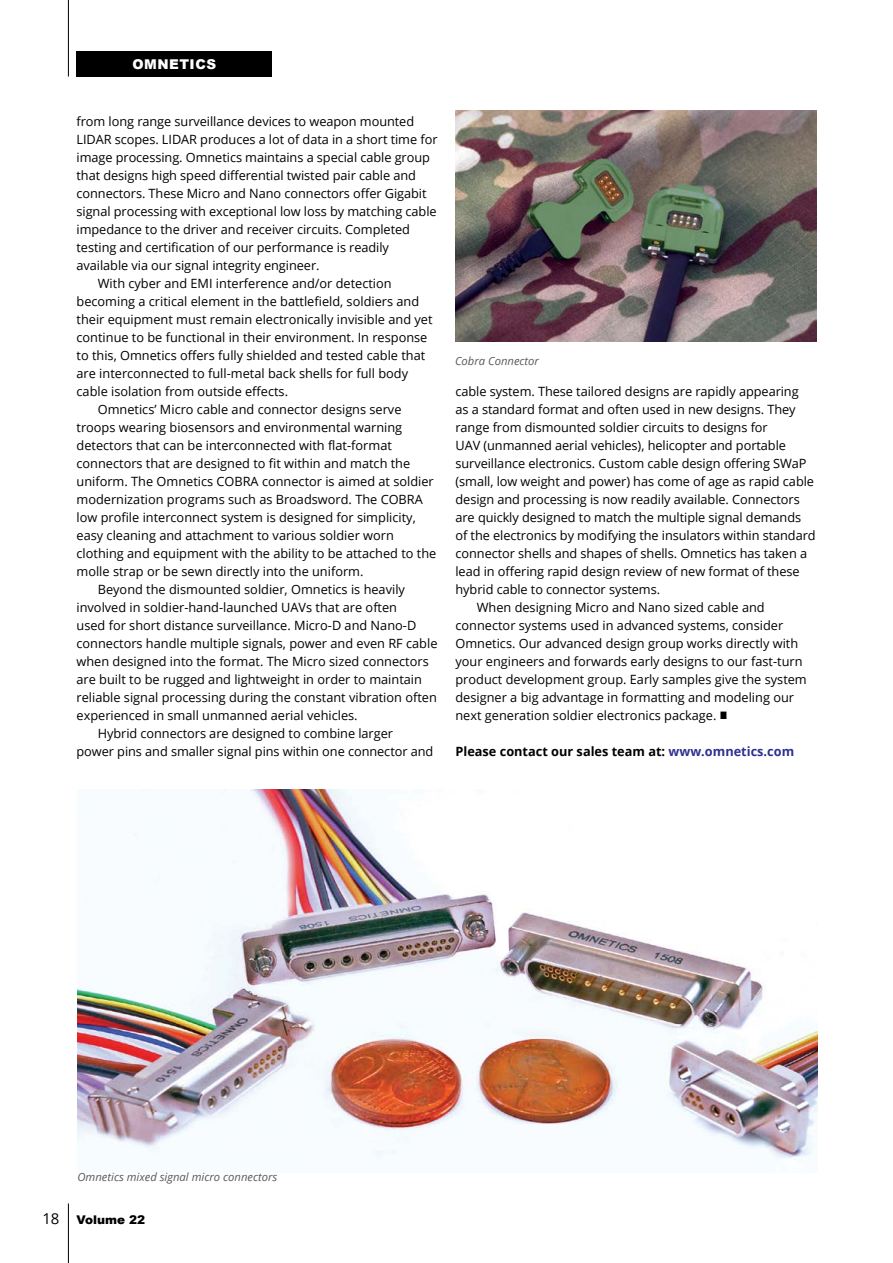
<style>
.page{position:relative;width:893px;height:1263px;background:#fff}
.page>*{position:absolute;margin:0;border:0;box-sizing:border-box;transform-origin:0 0}
.t1{font:900 13.5px "Arial";letter-spacing:.035em;color:#fff}
.t2{font:12.75px "Open Sans";color:#000}
.t3{font:700 12.75px "Open Sans";color:#000}
.t4{font:900 12px "Arial";color:#000}
.t5{font:italic 11.25px "Open Sans";color:#58595b}
.s1{color:#2e3092}
.s2{font-family:"Open Sans";font-weight:400;font-size:15px}
</style>
<div class="page">
<hr style="left:68px;top:0;width:1px;height:77px;background:#000">
<hr style="left:68px;top:1203px;width:1px;height:60px;background:#000">
<div style="left:77px;top:51px;width:195px;height:26px;background:#000"></div>
<img style="left:78px;top:790px;width:739px;height:371px">
<img style="left:455px;top:111px;width:361px;height:231px">
<p class="t1" style="left:133px;top:54px;width:85px">OMNETICS</p>
<p class="t2" style="left:77px;top:113px;width:339px">from long range surveillance devices to weapon mounted</p>
<p class="t2" style="left:77px;top:131px;width:362px">LIDAR scopes. LIDAR produces a lot of data in a short time for</p>
<p class="t2" style="left:77px;top:149px;width:355px">image processing. Omnetics maintains a special cable group</p>
<p class="t2" style="left:77px;top:167px;width:341px">that designs high speed differential twisted pair cable and</p>
<p class="t2" style="left:77px;top:185px;width:352px">connectors. These Micro and Nano connectors offer Gigabit</p>
<p class="t2" style="left:77px;top:203px;width:362px">signal processing with exceptional low loss by matching cable</p>
<p class="t2" style="left:77px;top:221px;width:335px">impedance to the driver and receiver circuits. Completed</p>
<p class="t2" style="left:77px;top:239px;width:314px">testing and certification of our performance is readily</p>
<p class="t2" style="left:77px;top:257px;width:244px">available via our signal integrity engineer.</p>
<p class="t2" style="left:98px;top:275px;width:295px">With cyber and EMI interference and/or detection</p>
<p class="t2" style="left:77px;top:293px;width:344px">becoming a critical element in the battlefield, soldiers and</p>
<p class="t2" style="left:77px;top:311px;width:357px">their equipment must remain electronically invisible and yet</p>
<p class="t2" style="left:77px;top:329px;width:352px">continue to be functional in their environment. In response</p>
<p class="t2" style="left:77px;top:347px;width:350px">to this, Omnetics offers fully shielded and tested cable that</p>
<p class="t2" style="left:77px;top:365px;width:333px">are interconnected to full-metal back shells for full body</p>
<p class="t2" style="left:77px;top:383px;width:213px">cable isolation from outside effects.</p>
<p class="t2" style="left:98px;top:401px;width:305px">Omnetics’ Micro cable and connector designs serve</p>
<p class="t2" style="left:77px;top:419px;width:327px">troops wearing biosensors and environmental warning</p>
<p class="t2" style="left:77px;top:437px;width:317px">detectors that can be interconnected with flat-format</p>
<p class="t2" style="left:77px;top:455px;width:335px">connectors that are designed to fit within and match the</p>
<p class="t2" style="left:77px;top:473px;width:359px">uniform. The Omnetics COBRA connector is aimed at soldier</p>
<p class="t2" style="left:77px;top:491px;width:348px">modernization programs such as Broadsword. The COBRA</p>
<p class="t2" style="left:77px;top:509px;width:341px">low profile interconnect system is designed for simplicity,</p>
<p class="t2" style="left:77px;top:527px;width:319px">easy cleaning and attachment to various soldier worn</p>
<p class="t2" style="left:77px;top:545px;width:361px">clothing and equipment with the ability to be attached to the</p>
<p class="t2" style="left:77px;top:563px;width:288px">molle strap or be sewn directly into the uniform.</p>
<p class="t2" style="left:98px;top:581px;width:309px">Beyond the dismounted soldier, Omnetics is heavily</p>
<p class="t2" style="left:77px;top:599px;width:322px">involved in soldier-hand-launched UAVs that are often</p>
<p class="t2" style="left:77px;top:617px;width:341px">used for short distance surveillance. Micro-D and Nano-D</p>
<p class="t2" style="left:77px;top:635px;width:362px">connectors handle multiple signals, power and even RF cable</p>
<p class="t2" style="left:77px;top:653px;width:354px">when designed into the format. The Micro sized connectors</p>
<p class="t2" style="left:77px;top:671px;width:347px">are built to be rugged and lightweight in order to maintain</p>
<p class="t2" style="left:77px;top:689px;width:362px">reliable signal processing during the constant vibration often</p>
<p class="t2" style="left:77px;top:707px;width:283px">experienced in small unmanned aerial vehicles.</p>
<p class="t2" style="left:98px;top:725px;width:297px">Hybrid connectors are designed to combine larger</p>
<p class="t2" style="left:77px;top:743px;width:358px">power pins and smaller signal pins within one connector and</p>
<p class="t5" style="left:455px;top:353px;width:86px">Cobra Connector</p>
<p class="t2" style="left:455px;top:383px;width:345px">cable system. These tailored designs are rapidly appearing</p>
<p class="t2" style="left:455px;top:401px;width:342px">as a standard format and often used in new designs. They</p>
<p class="t2" style="left:455px;top:419px;width:314px">range from dismounted soldier circuits to designs for</p>
<p class="t2" style="left:455px;top:437px;width:332px">UAV (unmanned aerial vehicles), helicopter and portable</p>
<p class="t2" style="left:455px;top:455px;width:353px">surveillance electronics. Custom cable design offering SWaP</p>
<p class="t2" style="left:455px;top:473px;width:360px">(small, low weight and power) has come of age as rapid cable</p>
<p class="t2" style="left:455px;top:491px;width:346px">design and processing is now readily available. Connectors</p>
<p class="t2" style="left:455px;top:509px;width:347px">are quickly designed to match the multiple signal demands</p>
<p class="t2" style="left:455px;top:527px;width:362px">of the electronics by modifying the insulators within standard</p>
<p class="t2" style="left:455px;top:545px;width:353px">connector shells and shapes of shells. Omnetics has taken a</p>
<p class="t2" style="left:455px;top:563px;width:346px">lead in offering rapid design review of new format of these</p>
<p class="t2" style="left:455px;top:581px;width:206px">hybrid cable to connector systems.</p>
<p class="t2" style="left:477px;top:599px;width:289px">When designing Micro and Nano sized cable and</p>
<p class="t2" style="left:455px;top:617px;width:329px">connector systems used in advanced systems, consider</p>
<p class="t2" style="left:455px;top:635px;width:344px">Omnetics. Our advanced design group works directly with</p>
<p class="t2" style="left:455px;top:653px;width:349px">your engineers and forwards early designs to our fast-turn</p>
<p class="t2" style="left:455px;top:671px;width:353px">product development group. Early samples give the system</p>
<p class="t2" style="left:455px;top:689px;width:340px">designer a big advantage in formatting and modeling our</p>
<p class="t2" style="left:455px;top:707px;width:273px">next generation soldier electronics package. ■</p>
<p class="t3" style="left:455px;top:742px;width:340px">Please contact our sales team at: <span class="s1">www.omnetics.com</span></p>
<p class="t5" style="left:78px;top:1169px;width:201px">Omnetics mixed signal micro connectors</p>
<p class="t4" style="left:42px;top:1211px;width:104px"><span class="s2">18</span> Volume 22</p>
</div>
